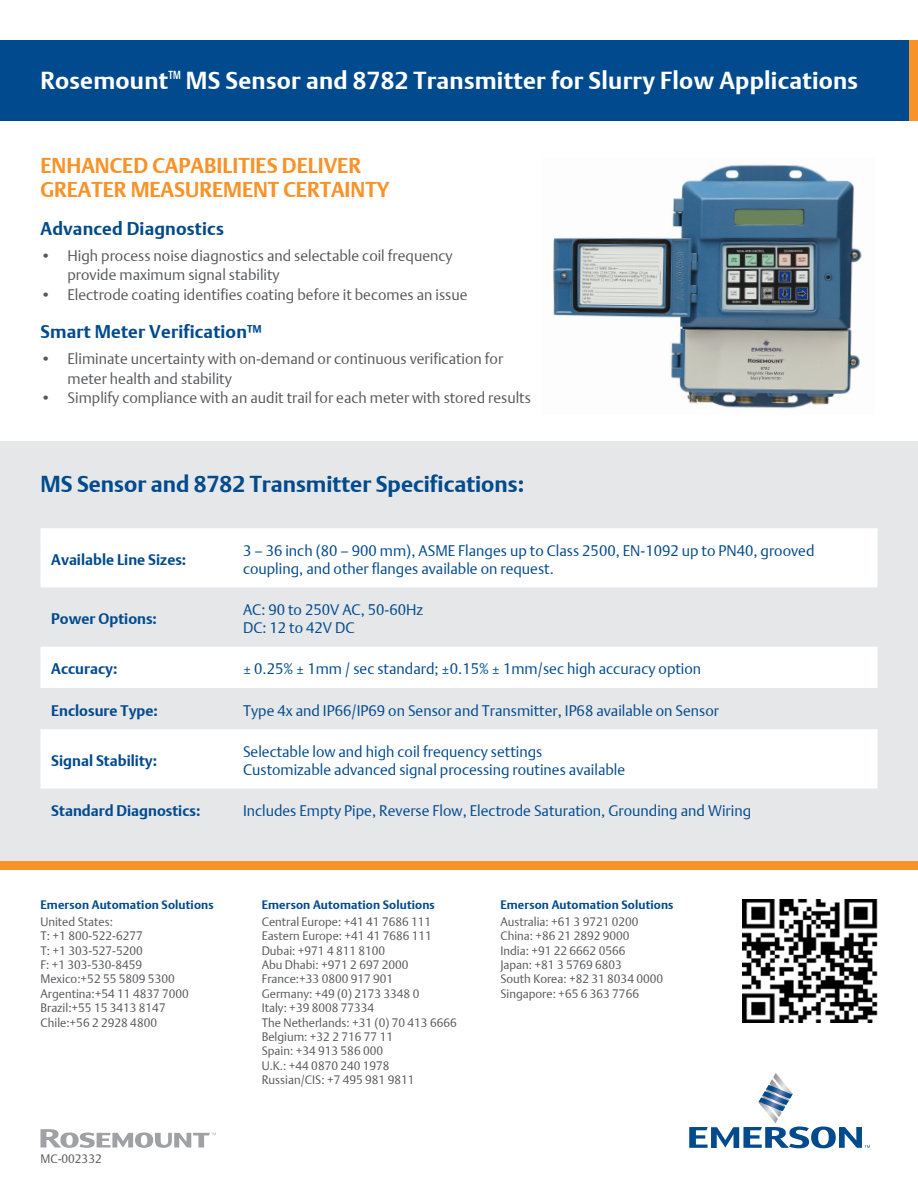
<style>
.page{position:relative;width:918px;height:1188px;background:#fff}
.page>*{position:absolute;margin:0;border:0;box-sizing:border-box;transform-origin:0 0}
.t1{font:24px "DTL Argo T Bold";letter-spacing:.01em;color:#fff}
.t2{font:22.5px "DTL Argo T Bold";color:#004a8d}
.t3{font:21px/24px "DTL Argo T Bold";color:#f79328}
.t4{font:18px "DTL Argo T Bold";letter-spacing:.01em;color:#004a8d}
.t5{font:18px "DTL Argo T Bold";letter-spacing:.01em;color:#004a8a}
.t6{font:15px/18px "DTL Argo T Light";color:#004a8d}
.t7{font:15px/19.5px "DTL Argo T Light";color:#57585a}
.t8{font:15px "DTL Argo T Bold";color:#004a8d}
.t9{font:12px/14.4px "DTL Argo T Light";color:#57585a}
.t10{font:12px "DTL Argo T Bold";letter-spacing:.01em;color:#004a8d}
</style>
<div class="page">
<div style="left:0;top:442px;width:918px;height:424px;background:#e6e7e9"></div>
<div style="left:0;top:40px;width:918px;height:82px;background:#004a8d"></div>
<div style="left:910px;top:40px;width:8px;height:82px;background:#f79328"></div>
<svg style="left:689px;top:1073px;width:181px;height:75px"></svg>
<div style="left:0;top:862px;width:918px;height:8px;background:#f79328"></div>
<svg style="left:40px;top:528px;width:838px;height:261px;fill:#fff"></svg>
<svg style="left:40px;top:1129px;width:176px;height:19px"></svg>
<img style="left:553px;top:164px;width:309px;height:245px">
<img style="left:742px;top:900px;width:135px;height:123px">
<p class="t1" style="left:40px;top:66px;width:819px">Rosemount<sup>TM</sup> MS Sensor and 8782 Transmitter for Slurry Flow Applications</p>
<p class="t3" style="left:40px;top:153px;width:350px">ENHANCED CAPABILITIES DELIVER<br>GREATER MEASUREMENT CERTAINTY</p>
<p class="t5" style="left:40px;top:218px;width:185px">Advanced Diagnostics</p>
<p class="t7" style="left:68px;top:246px;width:387px;text-indent:-27px">• High process noise diagnostics and selectable coil frequency provide maximum signal stability</p>
<p class="t7" style="left:40px;top:285px;width:429px">• Electrode coating identifies coating before it becomes an issue</p>
<p class="t4" style="left:40px;top:321px;width:223px">Smart Meter Verification™</p>
<p class="t7" style="left:68px;top:349px;width:437px;text-indent:-27px">• Eliminate uncertainty with on-demand or continuous verification for meter health and stability</p>
<p class="t7" style="left:40px;top:388px;width:492px">• Simplify compliance with an audit trail for each meter with stored results</p>
<p class="t2" style="left:40px;top:471px;width:485px">MS Sensor and 8782 Transmitter Specifications:</p>
<p class="t8" style="left:51px;top:551px;width:137px">Available Line Sizes:</p>
<p class="t6" style="left:243px;top:542px;width:573px">3 – 36 inch (80 – 900 mm), ASME Flanges up to Class 2500, EN-1092 up to PN40, grooved coupling, and other flanges available on request.</p>
<p class="t8" style="left:51px;top:610px;width:107px">Power Options:</p>
<p class="t6" style="left:243px;top:601px;width:182px">AC: 90 to 250V AC, 50-60Hz<br>DC: 12 to 42V DC</p>
<p class="t8" style="left:51px;top:660px;width:68px">Accuracy:</p>
<p class="t6" style="left:243px;top:660px;width:460px">± 0.25% ± 1mm / sec standard; ±0.15% ± 1mm/sec high accuracy option</p>
<p class="t8" style="left:51px;top:701px;width:108px">Enclosure Type:</p>
<p class="t6" style="left:243px;top:701px;width:478px">Type 4x and IP66/IP69 on Sensor and Transmitter, IP68 available on Sensor</p>
<p class="t8" style="left:51px;top:752px;width:107px">Signal Stability:</p>
<p class="t6" style="left:243px;top:743px;width:384px">Selectable low and high coil frequency settings<br>Customizable advanced signal processing routines available</p>
<p class="t8" style="left:51px;top:802px;width:151px">Standard Diagnostics:</p>
<p class="t6" style="left:243px;top:802px;width:510px">Includes Empty Pipe, Reverse Flow, Electrode Saturation, Grounding and Wiring</p>
<p class="t10" style="left:40px;top:898px;width:175px">Emerson Automation Solutions</p>
<p class="t9" style="left:40px;top:914px;width:74px">United States:</p>
<p class="t9" style="left:40px;top:929px;width:104px">T: +1 800-522-6277</p>
<p class="t9" style="left:40px;top:943px;width:104px">T: +1 303-527-5200</p>
<p class="t9" style="left:40px;top:957px;width:150px">F: +1 303-530-8459<br>Mexico:+52 55 5809 5300<br>Argentina:+54 11 4837 7000<br>Brazil:+55 15 3413 8147<br>Chile:+56 2 2928 4800</p>
<p class="t9" style="left:40px;top:1151px;width:63px">MC-002332</p>
<p class="t10" style="left:262px;top:898px;width:175px">Emerson Automation Solutions</p>
<p class="t9" style="left:262px;top:914px;width:171px">Central Europe: +41 41 7686 111</p>
<p class="t9" style="left:262px;top:929px;width:172px">Eastern Europe: +41 41 7686 111<br>Dubai: +971 4 811 8100</p>
<p class="t9" style="left:262px;top:957px;width:159px">Abu Dhabi: +971 2 697 2000<br>France:+33 0800 917 901<br>Germany: +49 (0) 2173 3348 0<br>Italy: +39 8008 77334</p>
<p class="t9" style="left:262px;top:1015px;width:197px">The Netherlands: +31 (0) 70 413 6666<br>Belgium: +32 2 716 77 11</p>
<p class="t9" style="left:262px;top:1044px;width:123px">Spain: +34 913 586 000</p>
<p class="t9" style="left:262px;top:1058px;width:129px">U.K.: +44 0870 240 1978</p>
<p class="t9" style="left:262px;top:1073px;width:154px">Russian/CIS: +7 495 981 9811</p>
<p class="t10" style="left:500px;top:898px;width:175px">Emerson Automation Solutions</p>
<p class="t9" style="left:500px;top:914px;width:140px">Australia: +61 3 9721 0200<br>China: +86 21 2892 9000</p>
<p class="t9" style="left:500px;top:943px;width:127px">India: +91 22 6662 0566</p>
<p class="t9" style="left:500px;top:957px;width:123px">Japan: +81 3 5769 6803</p>
<p class="t9" style="left:500px;top:972px;width:164px">South Korea: +82 31 8034 0000<br>Singapore: +65 6 363 7766</p>
</div>
